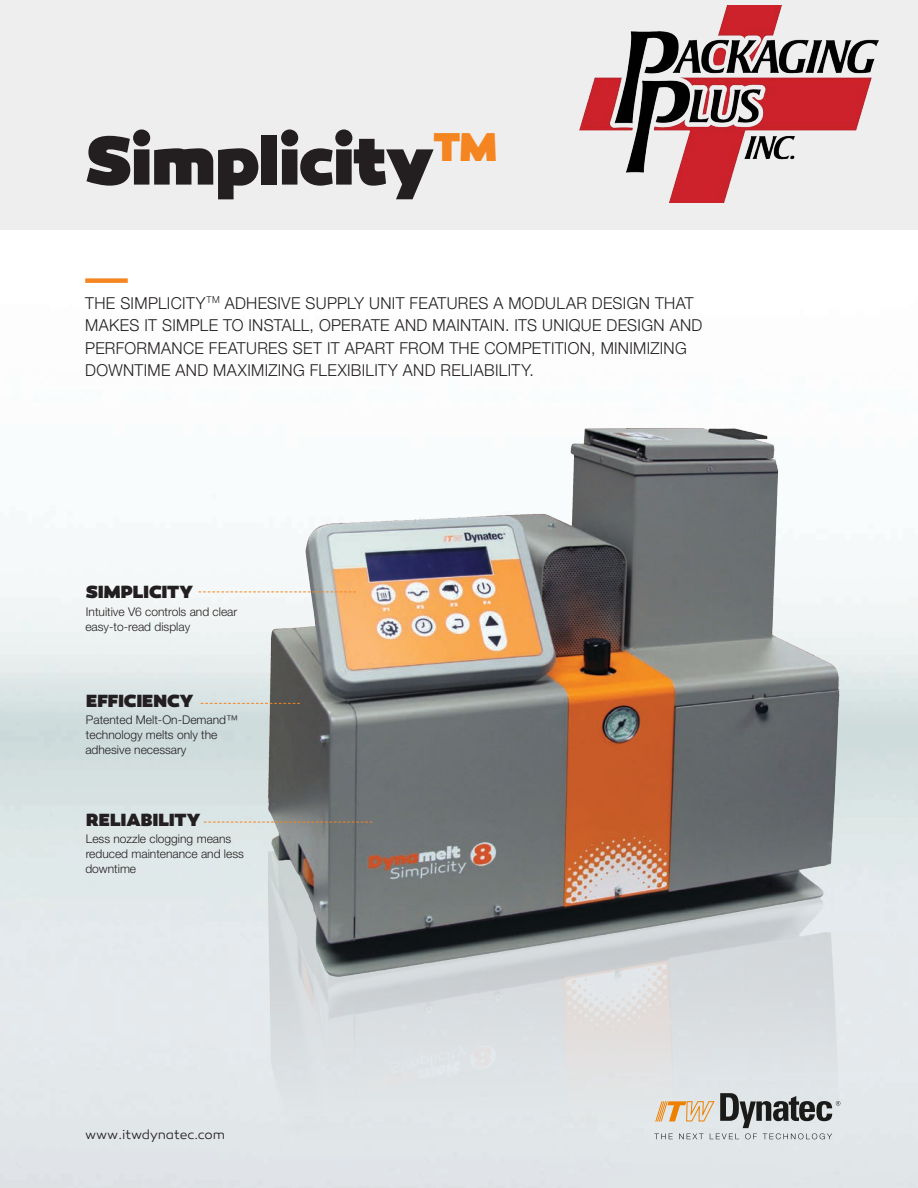
<style>
.page{position:relative;width:918px;height:1188px;background:#fff}
.page>*{position:absolute;margin:0;border:0;box-sizing:border-box;transform-origin:0 0}
.t1{font:900 70.35px "Canaro";letter-spacing:-.01em;color:#231f20}
.t2{font:900 18px "Canaro";letter-spacing:.01em;color:#231f20}
.t3{font:300 16.5px/22.5px "Helvetica Neue LT Std";letter-spacing:.02em;color:#231f20;scale:.96 1}
.t4{font:300 13.5px "Canaro";letter-spacing:-.005em;color:#231f20}
.t5{font:300 12px/15px "Helvetica Neue LT Std";color:#231f20}
</style>
<div class="page">
<div style="left:0;top:0;width:918px;height:230px;background:#eeeeef"></div>
<div style="left:85px;top:278px;width:43px;height:5px;background:#f58520"></div>
<img style="left:246px;top:410px;width:609px;height:778px">
<svg style="left:201px;top:703px;width:99px;height:1px"></svg>
<svg style="left:199px;top:591px;width:157px;height:1px"></svg>
<svg style="left:204px;top:822px;width:168px;height:1px"></svg>
<img style="left:579px;top:6px;width:300px;height:197px">
<p class="t1" style="left:85px;top:115px;width:414px">Simplicity<sup>TM</sup></p>
<p class="t3" style="left:85px;top:291px;width:644px">THE SIMPLICITY<sup>TM</sup> ADHESIVE SUPPLY UNIT FEATURES A MODULAR DESIGN THAT MAKES IT SIMPLE TO INSTALL, OPERATE AND MAINTAIN. ITS UNIQUE DESIGN AND PERFORMANCE FEATURES SET IT APART FROM THE COMPETITION, MINIMIZING DOWNTIME AND MAXIMIZING FLEXIBILITY AND RELIABILITY.</p>
<p class="t2" style="left:86px;top:581px;width:109px">SIMPLICITY</p>
<p class="t5" style="left:85px;top:604px;width:153px">Intuitive V6 controls and clear easy-to-read display</p>
<p class="t2" style="left:86px;top:689px;width:109px">EFFICIENCY</p>
<p class="t5" style="left:85px;top:712px;width:154px">Patented Melt-On-Demand™ technology melts only the adhesive necessary</p>
<p class="t2" style="left:86px;top:808px;width:116px">RELIABILITY</p>
<p class="t5" style="left:85px;top:831px;width:160px">Less nozzle clogging means reduced maintenance and less downtime</p>
<p class="t4" style="left:85px;top:1127px;width:142px">www.itwdynatec.com</p>
</div>
